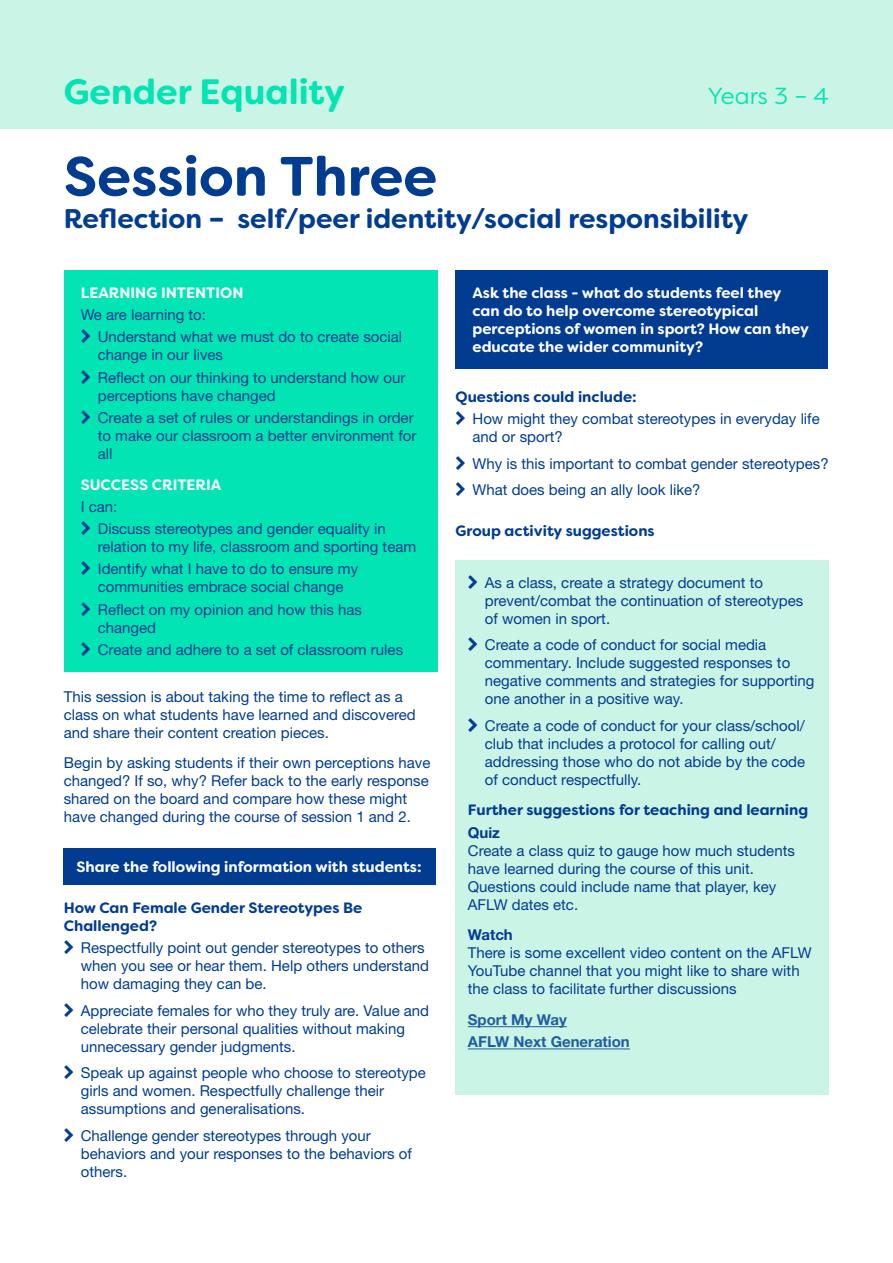
<style>
.page{position:relative;width:893px;height:1263px;background:#fff}
.page>*{position:absolute;margin:0;border:0;box-sizing:border-box;transform-origin:0 0}
.t1{font:700 55.35px "Filson Soft";color:#023c91}
.t2{font:700 35.25px "Filson Soft";color:#02e4b3}
.t3{font:700 27px "Filson Soft";color:#023c91}
.t4{font:23.25px "Filson Soft";color:#02e4b3}
.t5{font:15px/18px "Helvetica Neue LT";color:#023c91}
.t6{font:700 15px/18px "Filson Soft";color:#fff}
.t7{font:700 15px/18px "Filson Soft";color:#023c91}
.t8{font:700 15px/22.2px "Helvetica Neue LT";color:#205e9f}
.t9{font:700 15px "Helvetica Neue LT";color:#023c91}
</style>
<div class="page">
<div style="left:0;top:0;width:893px;height:129px;background:#caf4e5"></div>
<div style="left:64px;top:849px;width:372px;height:36px;background:#023c91"></div>
<div style="left:455px;top:270px;width:373px;height:99px;background:#023c91"></div>
<div style="left:64px;top:270px;width:373px;height:402px;background:#02e4b3"></div>
<div style="left:455px;top:560px;width:374px;height:535px;background:#caf4e5"></div>
<hr style="left:468px;top:1026px;width:99px;height:1px;background:#205e9f">
<hr style="left:468px;top:1048px;width:162px;height:1px;background:#205e9f">
<h2 class="t2" style="left:64px;top:69px;width:283px">Gender Equality</h2>
<h3 class="t4" style="left:708px;top:81px;width:123px">Years 3 – 4</h3>
<h1 class="t1" style="left:64px;top:141px;width:375px">Session Three</h1>
<h3 class="t3" style="left:64px;top:201px;width:686px">Reflection – self/peer identity/social responsibility</h3>
<p class="t6" style="left:81px;top:284px;width:164px">LEARNING INTENTION</p>
<p class="t5" style="left:98px;top:303px;width:306px;line-height:22.2px;text-indent:-17px">We are learning to:<br>Understand what we must do to create social</p>
<p class="t5" style="left:98px;top:344px;width:309px;line-height:22.2px">change in our lives<br>Reflect on our thinking to understand how our</p>
<p class="t5" style="left:98px;top:384px;width:317px;line-height:22.2px">perceptions have changed<br>Create a set of rules or understandings in order</p>
<p class="t5" style="left:98px;top:426px;width:320px">to make our classroom a better environment for all</p>
<p class="t6" style="left:81px;top:475px;width:142px">SUCCESS CRITERIA</p>
<p class="t5" style="left:98px;top:495px;width:290px;line-height:22.2px;text-indent:-17px">I can:<br>Discuss stereotypes and gender equality in</p>
<p class="t5" style="left:98px;top:535px;width:320px;line-height:22.2px">relation to my life, classroom and sporting team<br>Identify what I have to do to ensure my</p>
<p class="t5" style="left:98px;top:576px;width:266px;line-height:22.2px">communities embrace social change<br>Reflect on my opinion and how this has</p>
<p class="t5" style="left:98px;top:616px;width:307px;line-height:22.2px">changed<br>Create and adhere to a set of classroom rules</p>
<p class="t5" style="left:64px;top:687px;width:354px">This session is about taking the time to reflect as a class on what students have learned and discovered and share their content creation pieces.</p>
<p class="t5" style="left:64px;top:754px;width:368px">Begin by asking students if their own perceptions have changed? If so, why? Refer back to the early response shared on the board and compare how these might have changed during the course of session 1 and 2.</p>
<p class="t6" style="left:77px;top:858px;width:346px">Share the following information with students:</p>
<p class="t7" style="left:64px;top:899px;width:300px">How Can Female Gender Stereotypes Be<br>Challenged?</p>
<p class="t5" style="left:81px;top:939px;width:350px">Respectfully point out gender stereotypes to others when you see or hear them. Help others understand how damaging they can be.</p>
<p class="t5" style="left:81px;top:1001px;width:350px">Appreciate females for who they truly are. Value and celebrate their personal qualities without making unnecessary gender judgments.</p>
<p class="t5" style="left:81px;top:1064px;width:347px">Speak up against people who choose to stereotype girls and women. Respectfully challenge their assumptions and generalisations.</p>
<p class="t5" style="left:81px;top:1126px;width:333px">Challenge gender stereotypes through your behaviors and your responses to the behaviors of others.</p>
<p class="t6" style="left:472px;top:284px;width:338px">Ask the class - what do students feel they can do to help overcome stereotypical perceptions of women in sport? How can they educate the wider community?</p>
<p class="t7" style="left:455px;top:388px;width:183px">Questions could include:</p>
<p class="t5" style="left:472px;top:410px;width:349px">How might they combat stereotypes in everyday life and or sport?</p>
<p class="t5" style="left:472px;top:450px;width:358px;line-height:26.5px">Why is this important to combat gender stereotypes?<br>What does being an ally look like?</p>
<p class="t7" style="left:455px;top:521px;width:201px">Group activity suggestions</p>
<p class="t5" style="left:485px;top:573px;width:320px">As a class, create a strategy document to prevent/combat the continuation of stereotypes of women in sport.</p>
<p class="t5" style="left:485px;top:636px;width:331px">Create a code of conduct for social media commentary. Include suggested responses to negative comments and strategies for supporting one another in a positive way.</p>
<p class="t5" style="left:485px;top:716px;width:322px">Create a code of conduct for your class/school/ club that includes a protocol for calling out/ addressing those who do not abide by the code of conduct respectfully.</p>
<p class="t7" style="left:468px;top:801px;width:342px">Further suggestions for teaching and learning</p>
<p class="t9" style="left:468px;top:823px;width:34px">Quiz</p>
<p class="t5" style="left:468px;top:841px;width:328px">Create a class quiz to gauge how much students have learned during the course of this unit.<br>Questions could include name that player, key AFLW dates etc.</p>
<p class="t9" style="left:468px;top:926px;width:46px">Watch</p>
<p class="t5" style="left:468px;top:944px;width:345px">There is some excellent video content on the AFLW<br>YouTube channel that you might like to share with the class to facilitate further discussions</p>
<p class="t8" style="left:468px;top:1008px;width:163px">Sport My Way<br>AFLW Next Generation</p>
</div>
